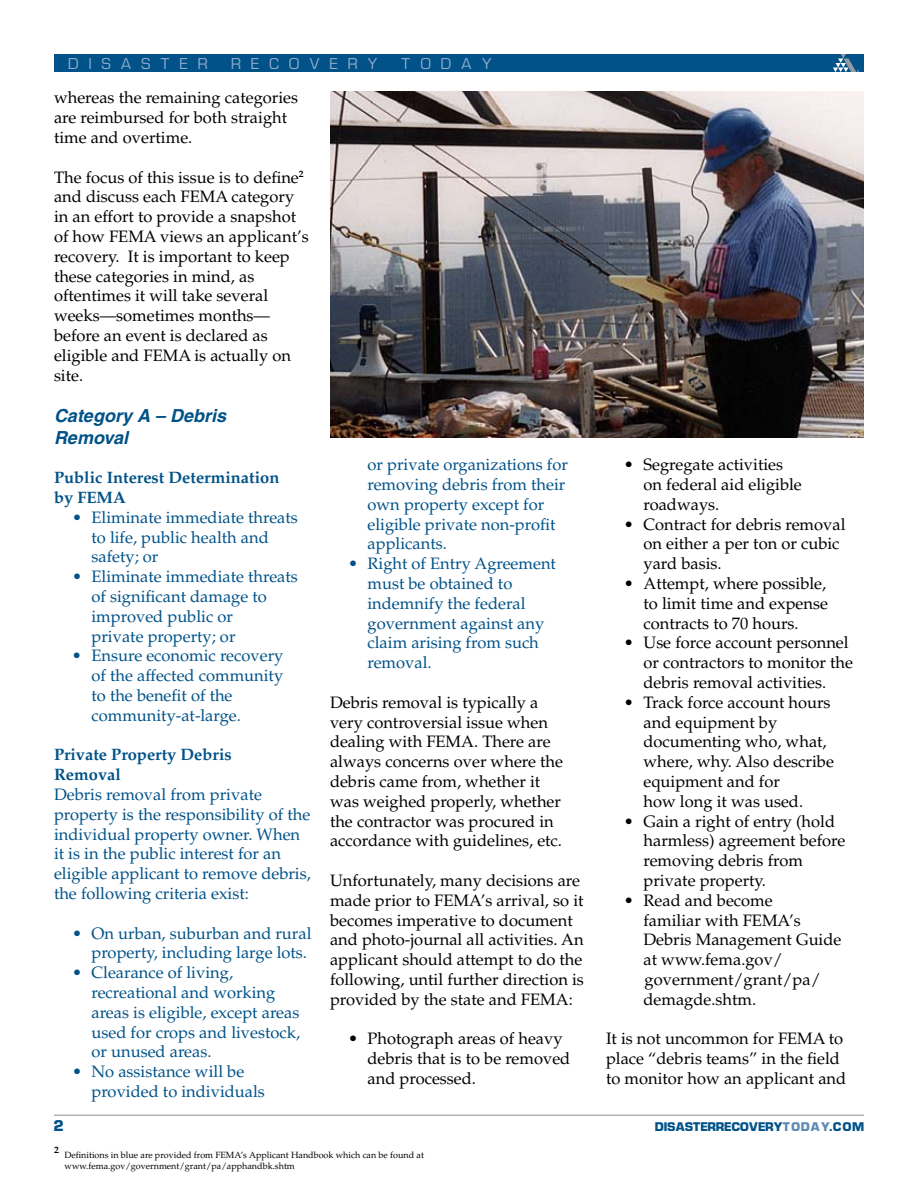
<style>
.page{position:relative;width:918px;height:1188px;background:#fff}
.page>*{position:absolute;margin:0;border:0;box-sizing:border-box;transform-origin:0 0}
.t1{font:italic 700 18px/21.6px "Helvetica";color:#005288}
.t2{font:16.5px/19.8px "Palatino LT Std";color:#000}
.t3{font:16.5px/19.8px "Palatino LT Std";color:#005288}
.t4{font:700 16.5px/19.8px "Palatino LT Std";color:#005288}
.t5{font:15px "Eurostile SHOP";letter-spacing:.7em;color:#90abcc}
.t6{font:700 12px "Eurostile SHOP";letter-spacing:.03em;color:#005288}
.t7{font:700 9.6px "Palatino LT Std";color:#000}
.t8{font:9px/10.5px "Palatino LT Std";color:#000}
.s1{color:#5e8ab5}
</style>
<div class="page">
<hr style="left:54px;top:1114px;width:810px;height:2px;background:#b1b4b6">
<div style="left:54px;top:54px;width:810px;height:18px;background:#005288"></div>
<svg style="left:833px;top:54px;width:26px;height:18px"></svg>
<img style="left:330px;top:92px;width:534px;height:346px">
<p class="t5" style="left:69px;top:55px;width:140px">DISASTER</p>
<p class="t5" style="left:232px;top:55px;width:147px">RECOVERY</p>
<p class="t5" style="left:402px;top:55px;width:91px">TODAY</p>
<p class="t2" style="left:54px;top:88px;width:246px">whereas the remaining categories are reimbursed for both straight time and overtime.</p>
<p class="t2" style="left:54px;top:167px;width:256px">The focus of this issue is to define<sup>2 </sup>and discuss each FEMA category in an effort to provide a snapshot of how FEMA views an applicant’s recovery. It is important to keep these categories in mind, as oftentimes it will take several weeks—sometimes months— before an event is declared as eligible and FEMA is actually on site.</p>
<p class="t1" style="left:54px;top:405px;width:174px">Category A – Debris<br>Removal</p>
<p class="t4" style="left:54px;top:468px;width:227px">Public Interest Determination by FEMA</p>
<p class="t3" style="left:92px;top:508px;width:208px;text-indent:-20px">• Eliminate immediate threats to life, public health and safety; or</p>
<p class="t3" style="left:91px;top:567px;width:208px;text-indent:-19px">• Eliminate immediate threats of significant damage to improved public or<br>private property; or</p>
<p class="t3" style="left:91px;top:646px;width:193px;text-indent:-20px">• Ensure economic recovery of the affected community to the benefit of the community-at-large.</p>
<p class="t4" style="left:54px;top:745px;width:179px">Private Property Debris<br>Removal</p>
<p class="t3" style="left:54px;top:785px;width:258px">Debris removal from private property is the responsibility of the individual property owner. When it is in the public interest for an eligible applicant to remove debris, the following criteria exist:</p>
<p class="t3" style="left:72px;top:923px;width:241px;text-align:right">• On urban, suburban and rural property, including large lots.</p>
<p class="t3" style="left:92px;top:963px;width:210px;text-indent:-20px">• Clearance of living, recreational and working areas is eligible, except areas used for crops and livestock, or unused areas.</p>
<p class="t3" style="left:92px;top:1062px;width:175px;text-indent:-20px">• No assistance will be provided to individuals</p>
<p class="t3" style="left:368px;top:455px;width:202px">or private organizations for removing debris from their own property except for eligible private non-profit applicants.</p>
<p class="t3" style="left:367px;top:554px;width:190px;text-indent:-19px">• Right of Entry Agreement must be obtained to indemnify the federal government against any claim arising from such removal.</p>
<p class="t2" style="left:330px;top:693px;width:235px">Debris removal is typically a very controversial issue when dealing with FEMA. There are always concerns over where the debris came from, whether it was weighed properly, whether the contractor was procured in accordance with guidelines, etc.</p>
<p class="t2" style="left:330px;top:871px;width:255px">Unfortunately, many decisions are made prior to FEMA’s arrival, so it becomes imperative to document and photo-journal all activities. An applicant should attempt to do the following, until further direction is provided by the state and FEMA:</p>
<p class="t2" style="left:368px;top:1029px;width:204px;text-indent:-20px">• Photograph areas of heavy debris that is to be removed and processed.</p>
<p class="t7" style="left:54px;top:1144px;width:6px">2</p>
<p class="t8" style="left:64px;top:1150px;width:361px">Definitions in blue are provided from FEMA’s Applicant Handbook which can be found at www.fema.gov/government/grant/pa/apphandbk.shtm</p>
<p class="t2" style="left:643px;top:455px;width:160px;text-indent:-20px">• Segregate activities on federal aid eligible roadways.</p>
<p class="t2" style="left:643px;top:514px;width:204px;text-indent:-20px">• Contract for debris removal on either a per ton or cubic yard basis.</p>
<p class="t2" style="left:643px;top:574px;width:186px;text-align:justify;text-indent:-20px">• Attempt, where possible, to limit time and expense contracts to 70 hours.</p>
<p class="t2" style="left:643px;top:633px;width:211px;text-indent:-20px">• Use force account personnel or contractors to monitor the debris removal activities.</p>
<p class="t2" style="left:643px;top:693px;width:192px;text-indent:-20px">• Track force account hours and equipment by documenting who, what, where, why. Also describe equipment and for<br>how long it was used.</p>
<p class="t2" style="left:643px;top:811px;width:203px;text-indent:-20px">• Gain a right of entry (hold harmless) agreement before removing debris from private property.</p>
<p class="t2" style="left:643px;top:891px;width:199px;text-indent:-20px">• Read and become<br>familiar with FEMA’s<br>Debris Management Guide at www.fema.gov/ government/grant/pa/ demagde.shtm.</p>
<p class="t2" style="left:606px;top:1029px;width:242px">It is not uncommon for FEMA to place “debris teams” in the field to monitor how an applicant and</p>
<p class="t6" style="left:655px;top:1120px;width:210px">DISASTERRECOVERY<span class="s1">TODAY</span>.COM</p>
</div>
